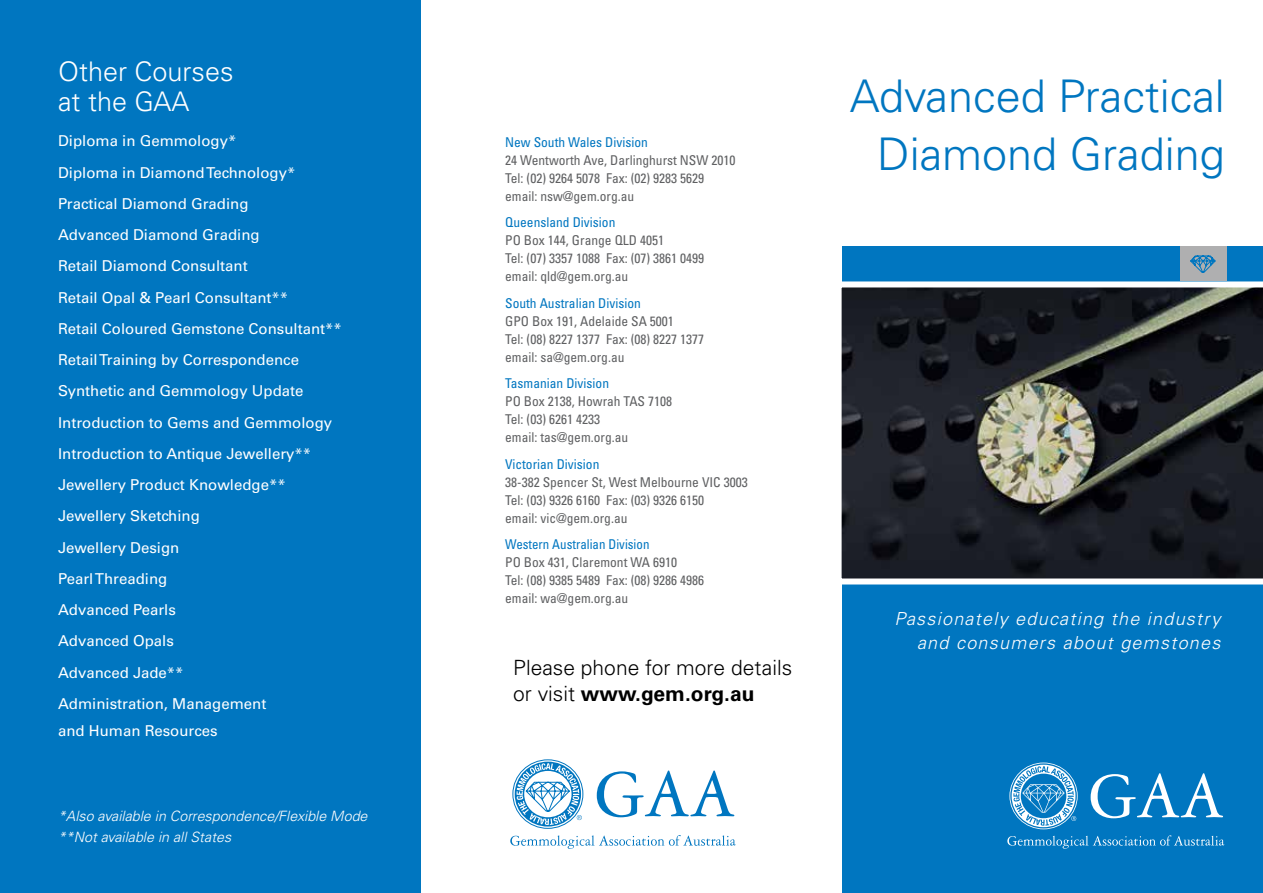
<style>
.page{position:relative;width:1263px;height:893px;background:#fff}
.page>*{position:absolute;margin:0;border:0;box-sizing:border-box;transform-origin:0 0}
.t1{font:300 45px/58.5px "Univers LT";color:#0076c0;text-align:right}
.t2{font:300 27px/30px "Univers LT";color:#fff}
.t3{font:300 21px/25.2px "Univers LT";color:#000}
.t4{font:italic 300 18px/24px "Univers LT";letter-spacing:.07em;color:#fff;text-align:right}
.t5{font:15px/31.2px "Univers LT";color:#fff}
.t6{font:italic 300 14.25px/21px "Univers LT";color:#fff}
.t7{font:condensed 13.5px/18px "Univers LT";color:#5f6062}
.t8{font:condensed 13.5px "Univers LT";color:#0076c0}
.t9{font:condensed 13.5px "Univers LT";color:#0076c0;scale:.96 1}
.s1{font-weight:700}
</style>
<div class="page">
<div style="left:842px;top:252px;width:421px;height:641px;background:#0076c0"></div>
<div style="left:0;top:0;width:420px;height:893px;background:#0076c0"></div>
<svg style="left:1091px;top:773px;width:132px;height:45px"></svg>
<svg style="left:1007px;top:835px;width:217px;height:14px"></svg>
<svg style="left:1009px;top:762px;width:69px;height:67px"></svg>
<svg style="left:841px;top:281px;width:422px;height:303px;background:#333639"></svg>
<div style="left:842px;top:247px;width:421px;height:34px;background:#0076c0"></div>
<div style="left:1180px;top:247px;width:46px;height:34px;background:#afafb0"></div>
<svg style="left:1190px;top:256px;width:25px;height:17px"></svg>
<svg style="left:597px;top:770px;width:137px;height:47px"></svg>
<svg style="left:510px;top:835px;width:226px;height:14px"></svg>
<div style="left:512px;top:759px;width:71px;height:70px;border:1px solid #0076c0;border-radius:50%"></div>
<svg style="left:515px;top:762px;width:67px;height:64px"></svg>
<h2 class="t2" style="left:58px;top:56px;width:177px">Other Courses at the GAA</h2>
<p class="t5" style="left:58px;top:126px;width:285px">Diploma in Gemmology*<br>Diploma in Diamond Technology*<br>Practical Diamond Grading<br>Advanced Diamond Grading<br>Retail Diamond Consultant<br>Retail Opal &amp; Pearl Consultant**<br>Retail Coloured Gemstone Consultant**<br>Retail Training by Correspondence<br>Synthetic and Gemmology Update<br>Introduction to Gems and Gemmology<br>Introduction to Antique Jewellery**<br>Jewellery Product Knowledge**<br>Jewellery Sketching<br>Jewellery Design<br>Pearl Threading<br>Advanced Pearls<br>Advanced Opals<br>Advanced Jade**<br>Administration, Management</p>
<p class="t5" style="left:58px;top:715px;width:161px">and Human Resources</p>
<p class="t6" style="left:58px;top:805px;width:311px">*Also available in Correspondence/Flexible Mode **Not available in all States</p>
<p class="t8" style="left:505px;top:133px;width:144px">New South Wales Division</p>
<p class="t7" style="left:505px;top:151px;width:232px">24 Wentworth Ave, Darlinghurst NSW 2010<br>Tel: (02) 9264 5078 Fax: (02) 9283 5629 email: nsw@gem.org.au</p>
<p class="t8" style="left:505px;top:214px;width:112px">Queensland Division</p>
<p class="t7" style="left:505px;top:231px;width:201px">PO Box 144, Grange QLD 4051<br>Tel: (07) 3357 1088 Fax: (07) 3861 0499 email: qld@gem.org.au</p>
<p class="t8" style="left:505px;top:294px;width:137px">South Australian Division</p>
<p class="t7" style="left:505px;top:312px;width:201px">GPO Box 191, Adelaide SA 5001<br>Tel: (08) 8227 1377 Fax: (08) 8227 1377 email: sa@gem.org.au</p>
<p class="t8" style="left:505px;top:375px;width:105px">Tasmanian Division</p>
<p class="t7" style="left:505px;top:392px;width:168px">PO Box 2138, Howrah TAS 7108<br>Tel: (03) 6261 4233<br>email: tas@gem.org.au</p>
<p class="t8" style="left:505px;top:455px;width:96px">Victorian Division</p>
<p class="t7" style="left:505px;top:473px;width:244px">38-382 Spencer St, West Melbourne VIC 3003<br>Tel: (03) 9326 6160 Fax: (03) 9326 6150<br>email: vic@gem.org.au</p>
<p class="t9" style="left:505px;top:536px;width:152px">Western Australian Division</p>
<p class="t7" style="left:505px;top:553px;width:201px">PO Box 431, Claremont WA 6910<br>Tel: (08) 9385 5489 Fax: (08) 9286 4986 email: wa@gem.org.au</p>
<h3 class="t3" style="left:513px;top:655px;width:280px">Please phone for more details or visit <span class="s1">www.gem.org.au</span></h3>
<h1 class="t1" style="left:850px;top:67px;width:376px">Advanced Practical<br>Diamond Grading</h1>
<h3 class="t4" style="left:894px;top:607px;width:328px">Passionately educating the industry and consumers about gemstones</h3>
</div>
